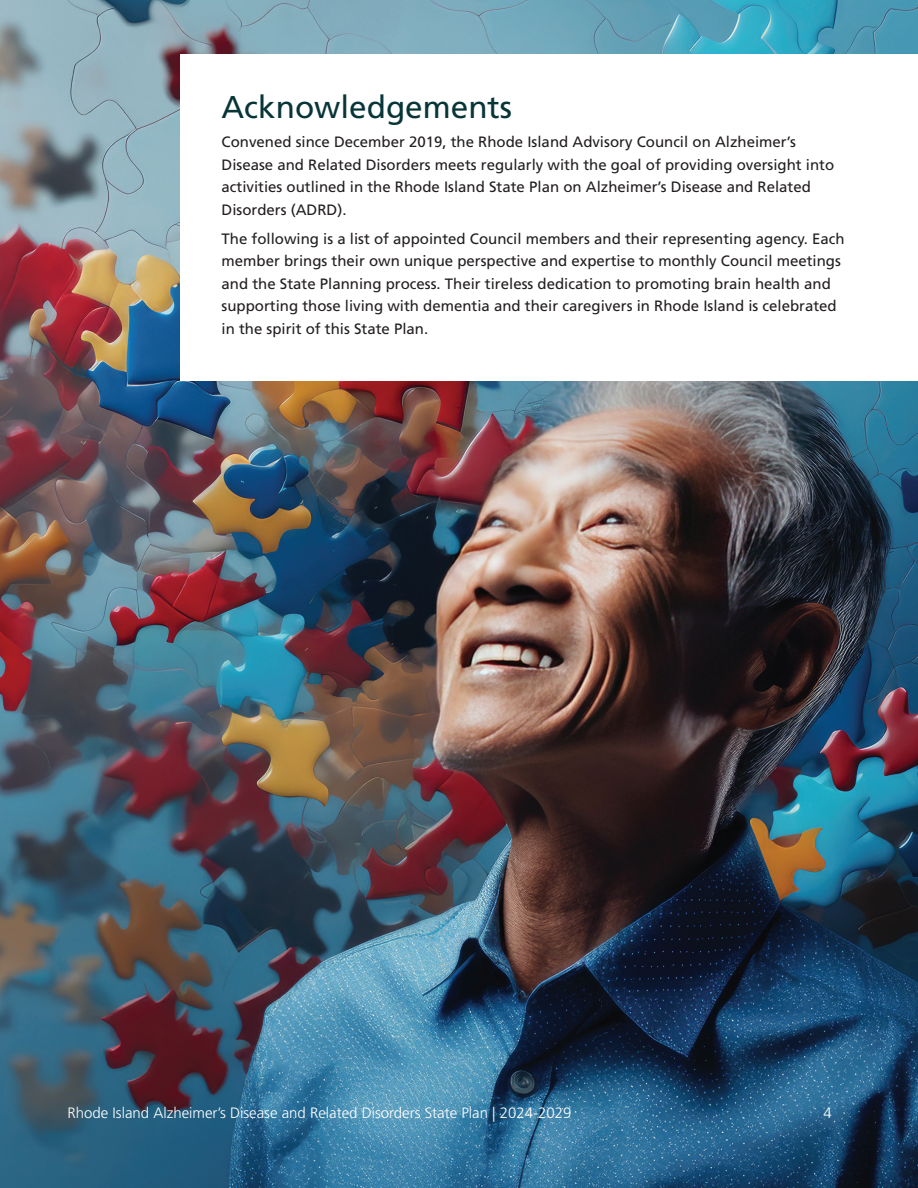
<style>
.page{position:relative;width:918px;height:1188px;background:#fff}
.page>*{position:absolute;margin:0;border:0;box-sizing:border-box;transform-origin:0 0}
.t1{font:31.5px "Frutiger LT Std";color:#083538}
.t2{font:15px/22.5px "Frutiger LT Std";color:#231f20}
.t3{font:300 15px "Frutiger LT Std";color:#fff}
</style>
<div class="page">
<img style="left:0;top:0;width:918px;height:1188px">
<div style="left:180px;top:54px;width:738px;height:326px;background:#fff"></div>
<p class="t1" style="left:222px;top:88px;width:292px">Acknowledgements</p>
<p class="t2" style="left:222px;top:131px;width:614px">Convened since December 2019, the Rhode Island Advisory Council on Alzheimer’s Disease and Related Disorders meets regularly with the goal of providing oversight into activities outlined in the Rhode Island State Plan on Alzheimer’s Disease and Related Disorders (ADRD).</p>
<p class="t2" style="left:222px;top:227px;width:625px">The following is a list of appointed Council members and their representing agency. Each member brings their own unique perspective and expertise to monthly Council meetings and the State Planning process. Their tireless dedication to promoting brain health and supporting those living with dementia and their caregivers in Rhode Island is celebrated in the spirit of this State Plan.</p>
<p class="t3" style="left:68px;top:1104px;width:506px">Rhode Island Alzheimer’s Disease and Related Disorders State Plan | 2024-2029</p>
<p class="t3" style="left:824px;top:1104px;width:10px">4</p>
</div>
